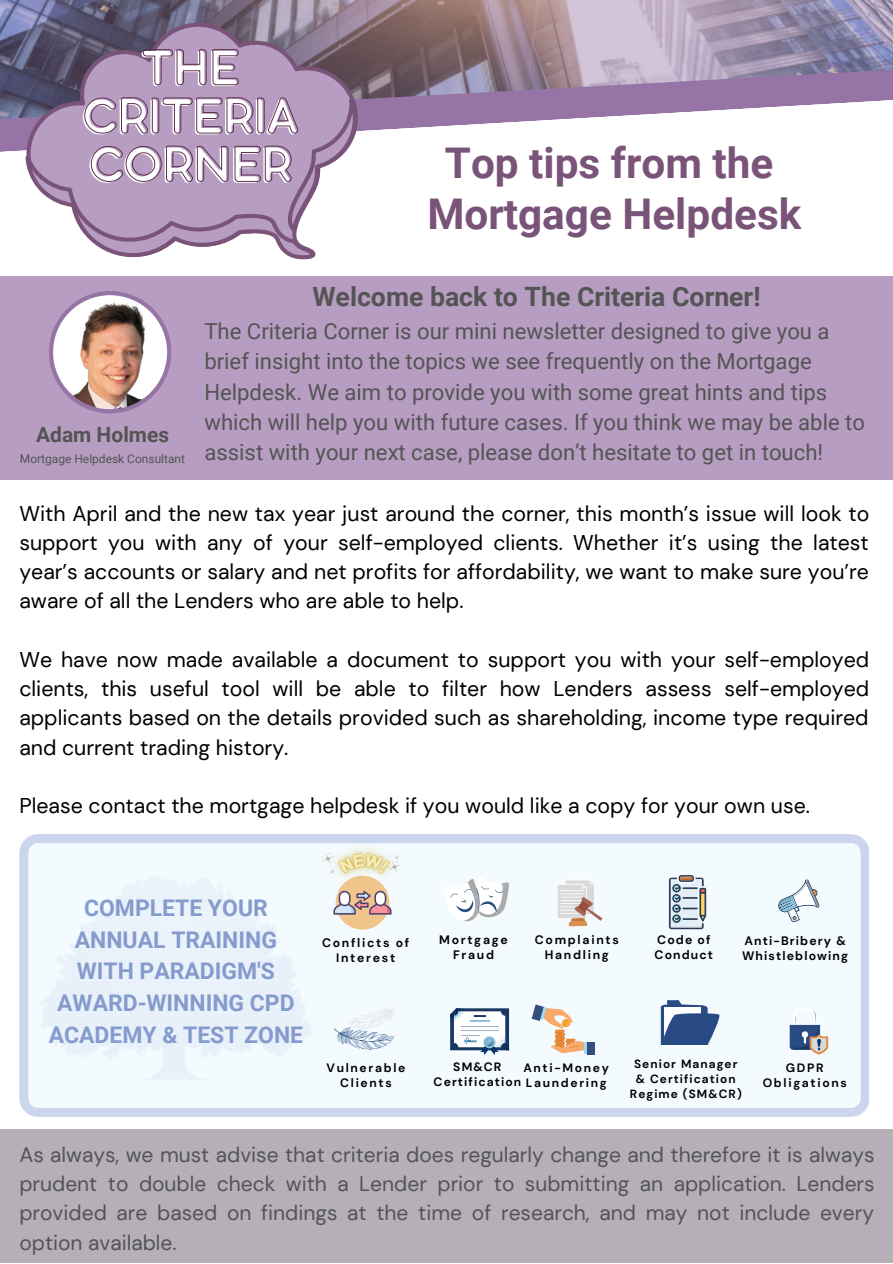
<style>
.page{position:relative;width:893px;height:1264px;background:#fff}
.page>*{position:absolute;margin:0;border:0;box-sizing:border-box;transform-origin:0 0}
.t1{font:54.6px/48.3px "Bubbleboddy Neue";color:#fff;text-align:center}
.t2{font:700 42.3px/50.6px "Roboto";color:#7a5379;text-align:center}
.t3{font:700 26.55px "Roboto";color:#545454}
.t4{font:700 22.95px/31.7px "Roboto";color:#859bcd;text-align:center}
.t5{font:22.05px/30.3px "Roboto";color:#545454}
.t6{font:21.3px/29.2px "DM Sans";color:#000;text-align:justify}
.t7{font:21px/29.2px "DM Sans";color:#545454;text-align:justify}
.t8{font:700 21px "Roboto";color:#545454}
.t9{font:700 12.3px/15.1px "DM Sans";letter-spacing:.14em;color:#000;text-align:center}
.t10{font:700 12.3px/15.1px "DM Sans";letter-spacing:.09em;color:#000}
.t11{font:700 12.15px/15px "DM Sans";letter-spacing:.14em;color:#000;text-align:center}
.t12{font:12px "Roboto";color:#545454}
.t13{font:700 11.85px/14.9px "DM Sans";letter-spacing:.09em;color:#000;text-align:center}
</style>
<div class="page">
<div style="left:0;top:1129px;width:892px;height:133px;background:#b5afb8"></div>
<img style="left:0;top:0;width:892px;height:126px">
<svg style="left:6px;top:0;width:380px;height:152px;background:#80728c"></svg>
<svg style="left:25px;top:100px;width:290px;height:160px"></svg>
<div style="left:0;top:276px;width:892px;height:204px;background:#b69dc1"></div>
<div style="left:49px;top:291px;width:122px;height:122px;background:#9774a6;border-radius:50%"></div>
<img style="left:53px;top:295px;width:114px;height:114px;border-radius:50%">
<svg style="left:19px;top:834px;width:850px;height:282px;fill:#f4fbff"></svg>
<svg style="left:531px;top:1004px;width:54px;height:49px"></svg>
<hr style="left:584px;top:1041px;width:4px;height:12px;background:#98ddf1">
<div style="left:587px;top:1041px;width:8px;height:13px;background:#344c7e"></div>
<svg style="left:443px;top:876px;width:66px;height:47px"></svg>
<svg style="left:331px;top:1002px;width:69px;height:52px"></svg>
<svg style="left:556px;top:879px;width:46px;height:47px"></svg>
<svg style="left:789px;top:1008px;width:39px;height:46px"></svg>
<svg style="left:776px;top:876px;width:46px;height:48px"></svg>
<svg style="left:660px;top:1000px;width:61px;height:44px"></svg>
<svg style="left:450px;top:1008px;width:59px;height:46px"></svg>
<svg style="left:669px;top:875px;width:37px;height:54px;background:#acb5bb"></svg>
<div style="left:335px;top:875px;width:54px;height:54px;background:#f0c48a;border-radius:50%"></div>
<svg style="left:333px;top:901px;width:58px;height:13px"></svg>
<img style="left:312px;top:834px;width:104px;height:67px">
<svg style="left:385px;top:852px;width:19px;height:24px"></svg>
<svg style="left:318px;top:849px;width:19px;height:27px"></svg>
<img style="left:41px;top:875px;width:286px;height:206px">
<svg style="left:142px;top:48px;width:97px;height:38px;background:#a78cae"></svg>
<svg style="left:84px;top:97px;width:294px;height:135px;background:#b8a0bf"></svg>
<h1 class="t1" style="left:81px;top:48px;width:217px">THE<br>CRITERIA<br>CORNER</h1>
<h2 class="t2" style="left:427px;top:138px;width:375px">Top tips from the<br>Mortgage Helpdesk</h2>
<p class="t8" style="left:36px;top:422px;width:135px">Adam Holmes</p>
<p class="t12" style="left:20px;top:452px;width:167px">Mortgage Helpdesk Consultant</p>
<p class="t3" style="left:312px;top:281px;width:449px">Welcome back to The Criteria Corner!</p>
<p class="t5" style="left:204px;top:316px;width:662px">The Criteria Corner is our mini newsletter designed to give you a brief insight into the topics we see frequently on the Mortgage Helpdesk. We aim to provide you with some great hints and tips which will help you with future cases. If you think we may be able to assist with your next case, please don’t hesitate to get in touch!</p>
<p class="t6" style="left:19px;top:498px;width:851px">With April and the new tax year just around the corner, this month’s issue will look to support you with any of your self-employed clients. Whether it’s using the latest year’s accounts or salary and net profits for affordability, we want to make sure you’re aware of all the Lenders who are able to help.</p>
<p class="t6" style="left:19px;top:645px;width:851px">We have now made available a document to support you with your self-employed clients, this useful tool will be able to filter how Lenders assess self-employed applicants based on the details provided such as shareholding, income type required and current trading history.</p>
<p class="t6" style="left:19px;top:791px;width:792px">Please contact the mortgage helpdesk if you would like a copy for your own use.</p>
<p class="t4" style="left:49px;top:892px;width:256px">COMPLETE YOUR<br>ANNUAL TRAINING<br>WITH PARADIGM'S<br>AWARD-WINNING CPD<br>ACADEMY &amp; TEST ZONE</p>
<p class="t9" style="left:322px;top:935px;width:89px">Conflicts of<br>Interest</p>
<p class="t11" style="left:326px;top:1060px;width:80px">Vulnerable<br>Clients</p>
<p class="t9" style="left:439px;top:932px;width:70px">Mortgage<br>Fraud</p>
<p class="t9" style="left:535px;top:932px;width:85px">Complaints<br>Handling</p>
<p class="t10" style="left:654px;top:931px;width:60px">Code of<br>Conduct</p>
<p class="t10" style="left:742px;top:933px;width:107px">Anti-Bribery &amp;<br>Whistleblowing</p>
<p class="t11" style="left:453px;top:1058px;width:50px">SM&amp;CR</p>
<p class="t11" style="left:433px;top:1060px;width:177px;line-height:14px;text-align:right">Anti-Money<br>Certification Laundering</p>
<p class="t13" style="left:629px;top:1056px;width:113px">Senior Manager &amp; Certification<br>Regime (SM&amp;CR)</p>
<p class="t11" style="left:762px;top:1060px;width:86px">GDPR<br>Obligations</p>
<p class="t7" style="left:19px;top:1140px;width:856px">As always, we must advise that criteria does regularly change and therefore it is always prudent to double check with a Lender prior to submitting an application. Lenders provided are based on findings at the time of research, and may not include every option available.</p>
</div>
